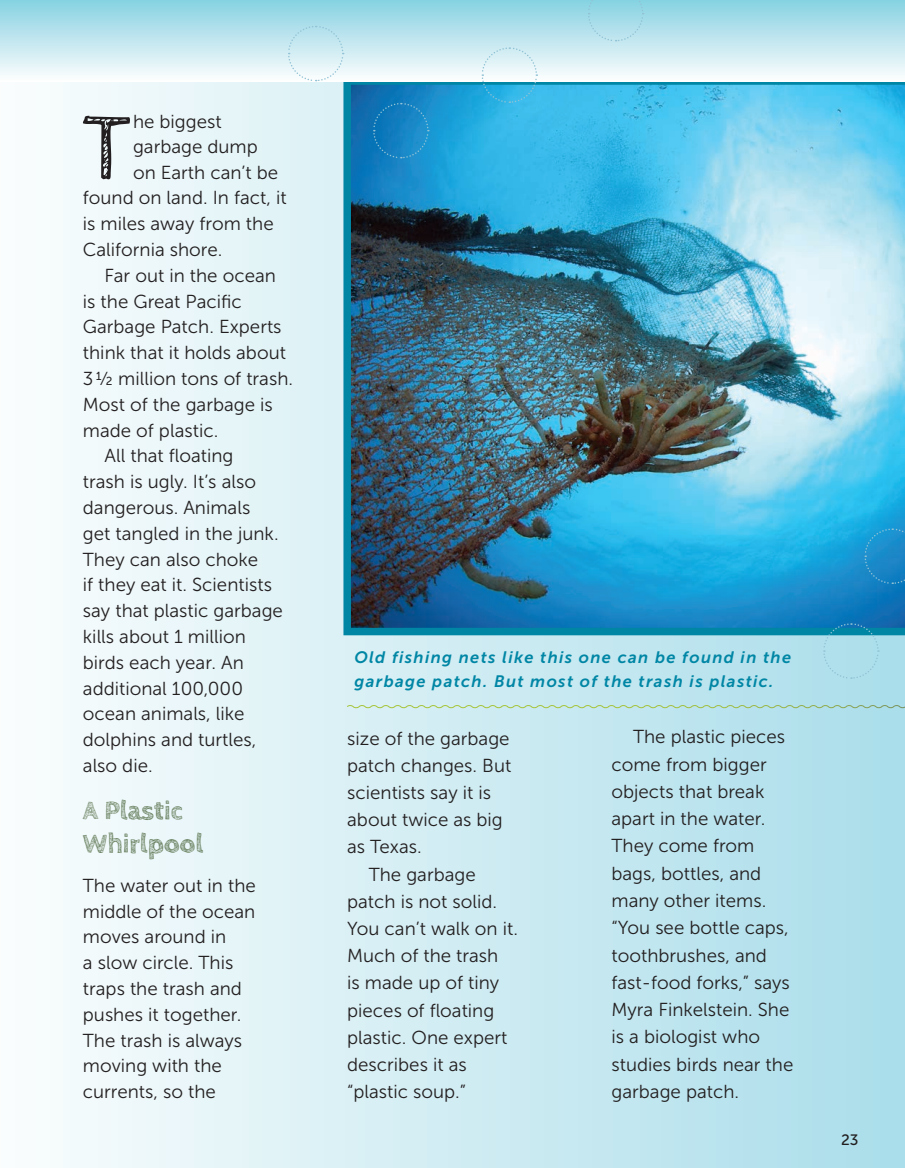
<style>
.page{position:relative;width:905px;height:1168px;background:#fff}
.page>*{position:absolute;margin:0;border:0;box-sizing:border-box;transform-origin:0 0}
.t1{font:94.95px "Cabin Sketch";color:#231f20}
.t2{font:700 27px/33.3px "Cabin Sketch";color:#6a8261}
.t3{font:18.75px/27.3px "Museo Sans 300";color:#231f20}
.t4{font:italic 16.5px/24px "Museo Sans 700";letter-spacing:.08em;color:#0086a5}
.t5{font:15px "Museo Sans 500";color:#231f20}
</style>
<div class="page">
<div style="left:0;top:0;width:905px;height:1168px;background:linear-gradient(to right,#fafdfd,#a9ddea)"></div>
<img style="left:343px;top:81px;width:562px;height:554px">
<svg style="left:346px;top:704px;width:559px;height:5px;background:#baddc9"></svg>
<div style="left:0;top:0;width:905px;height:81px;background:linear-gradient(to bottom,#87d1e2,#fdfdfe)"></div>
<svg style="left:481px;top:47px;width:57px;height:57px"></svg>
<svg style="left:587px;top:0;width:57px;height:42px;background:#a4dbe8"></svg>
<svg style="left:822px;top:622px;width:57px;height:57px;background:#87c8dc"></svg>
<svg style="left:372px;top:102px;width:57px;height:57px;background:#1683c2"></svg>
<svg style="left:863px;top:528px;width:42px;height:57px;background:#1b8cca"></svg>
<svg style="left:287px;top:25px;width:57px;height:57px"></svg>
<h1 class="t1" style="left:82px;top:96px;width:53px">T</h1>
<p class="t3" style="left:133px;top:108px;width:90px">he biggest</p>
<p class="t3" style="left:133px;top:133px;width:126px">garbage dump</p>
<p class="t3" style="left:133px;top:159px;width:147px">on Earth can’t be</p>
<p class="t3" style="left:83px;top:184px;width:205px">found on land. In fact, it</p>
<p class="t3" style="left:83px;top:210px;width:192px">is miles away from the</p>
<p class="t3" style="left:83px;top:236px;width:141px">California shore.</p>
<p class="t3" style="left:104px;top:262px;width:173px">Far out in the ocean</p>
<p class="t3" style="left:83px;top:288px;width:160px">is the Great Pacific</p>
<p class="t3" style="left:83px;top:313px;width:200px">Garbage Patch. Experts</p>
<p class="t3" style="left:83px;top:339px;width:204px">think that it holds about</p>
<p class="t3" style="left:83px;top:365px;width:212px">3½ million tons of trash.</p>
<p class="t3" style="left:83px;top:391px;width:191px">Most of the garbage is</p>
<p class="t3" style="left:83px;top:417px;width:137px">made of plastic.</p>
<p class="t3" style="left:104px;top:442px;width:130px">All that floating</p>
<p class="t3" style="left:83px;top:468px;width:175px">trash is ugly. It’s also</p>
<p class="t3" style="left:83px;top:494px;width:169px">dangerous. Animals</p>
<p class="t3" style="left:83px;top:520px;width:197px">get tangled in the junk.</p>
<p class="t3" style="left:83px;top:546px;width:177px">They can also choke</p>
<p class="t3" style="left:83px;top:571px;width:191px">if they eat it. Scientists</p>
<p class="t3" style="left:83px;top:597px;width:201px">say that plastic garbage</p>
<p class="t3" style="left:83px;top:623px;width:164px">kills about 1 million</p>
<p class="t3" style="left:83px;top:649px;width:162px">birds each year. An</p>
<p class="t3" style="left:83px;top:675px;width:162px">additional 100,000</p>
<p class="t3" style="left:83px;top:700px;width:163px">ocean animals, like</p>
<p class="t3" style="left:83px;top:726px;width:175px">dolphins and turtles,</p>
<p class="t3" style="left:83px;top:752px;width:71px">also die.</p>
<h2 class="t2" style="left:83px;top:794px;width:122px">A Plastic<br>Whirlpool</h2>
<p class="t3" style="left:83px;top:872px;width:174px;line-height:25.8px">The water out in the middle of the ocean moves around in<br>a slow circle. This traps the trash and pushes it together.<br>The trash is always moving with the currents, so the</p>
<p class="t4" style="left:354px;top:646px;width:438px">Old fishing nets like this one can be found in the garbage patch. But most of the trash is plastic.</p>
<p class="t3" style="left:347px;top:724px;width:164px">size of the garbage</p>
<p class="t3" style="left:347px;top:752px;width:166px">patch changes. But</p>
<p class="t3" style="left:347px;top:779px;width:145px">scientists say it is</p>
<p class="t3" style="left:347px;top:806px;width:157px">about twice as big</p>
<p class="t3" style="left:347px;top:833px;width:76px">as Texas.</p>
<p class="t3" style="left:369px;top:860px;width:108px">The garbage</p>
<p class="t3" style="left:347px;top:888px;width:151px">patch is not solid.</p>
<p class="t3" style="left:347px;top:915px;width:172px">You can’t walk on it.</p>
<p class="t3" style="left:347px;top:942px;width:153px">Much of the trash</p>
<p class="t3" style="left:347px;top:969px;width:153px">is made up of tiny</p>
<p class="t3" style="left:347px;top:996px;width:149px">pieces of floating</p>
<p class="t3" style="left:347px;top:1024px;width:162px">plastic. One expert</p>
<p class="t3" style="left:347px;top:1051px;width:121px">describes it as</p>
<p class="t3" style="left:347px;top:1078px;width:120px">“plastic soup.”</p>
<p class="t3" style="left:611px;top:723px;width:183px;text-indent:22px">The plastic pieces come from bigger objects that break apart in the water.<br>They come from bags, bottles, and many other items. “You see bottle caps, toothbrushes, and fast-food forks,” says<br>Myra Finkelstein. She is a biologist who studies birds near the garbage patch.</p>
<p class="t5" style="left:841px;top:1131px;width:19px">23</p>
</div>
